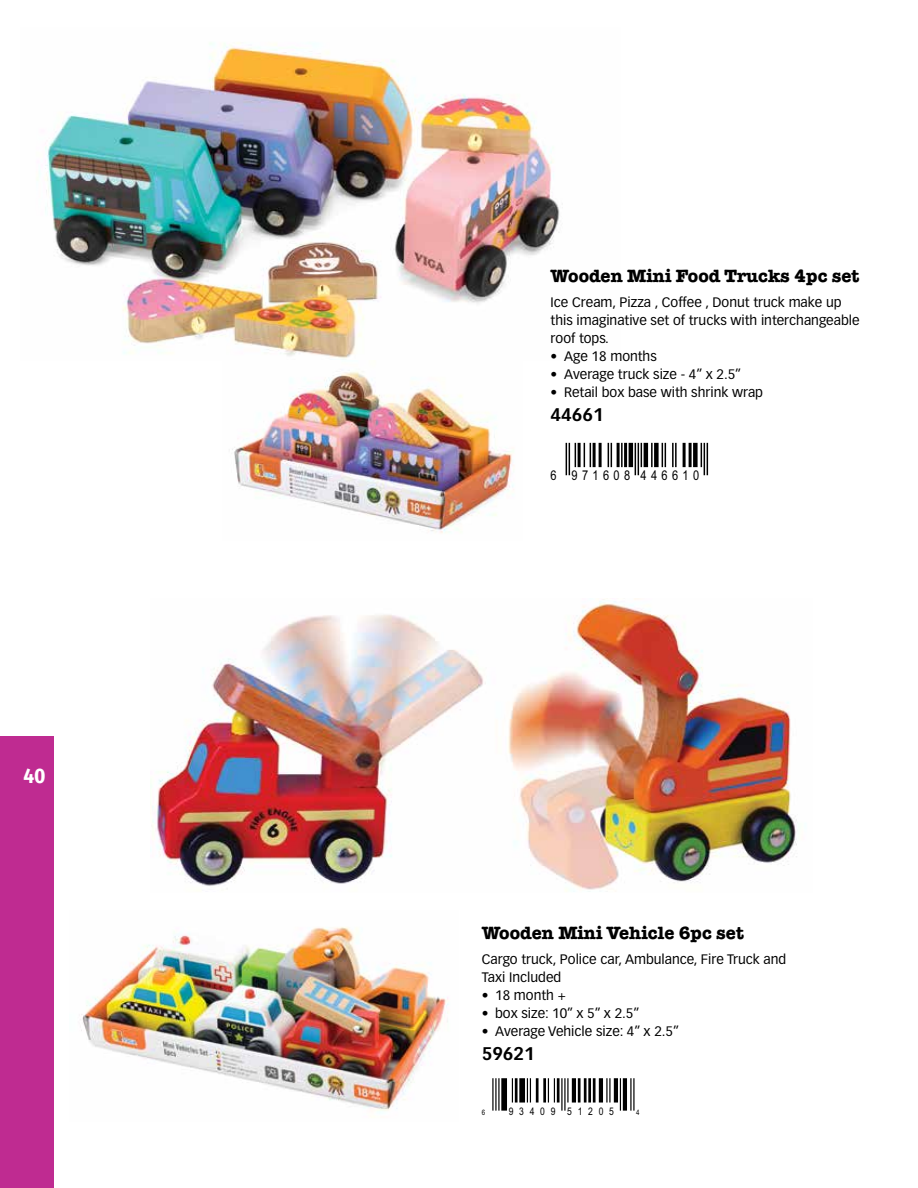
<style>
.page{position:relative;width:918px;height:1188px;background:#fff}
.page>*{position:absolute;margin:0;border:0;box-sizing:border-box;transform-origin:0 0}
.t1{font:700 21px "Fira Sans Condensed";color:#fff}
.t2{font:700 18px "American Typewriter ITC Pro";color:#000}
.t3{font:700 18px "Vectora LT Pro";color:#000}
.t4{font:13.5px/18px "Vectora LT Pro";color:#000}
.t5{font:13.5px "Arial Narrow";letter-spacing:.32em;color:#000}
.t6{font:10.5px "Arial Narrow";letter-spacing:.545em;color:#000}
.t7{font:7.5px "Arial Narrow";color:#000}
</style>
<div class="page">
<div style="left:0;top:737px;width:54px;height:451px;background:#bf2b91"></div>
<img style="left:152px;top:598px;width:645px;height:294px">
<img style="left:80px;top:927px;width:369px;height:186px">
<hr style="left:492px;top:1078px;width:2px;height:33px;background:#000">
<hr style="left:495px;top:1078px;width:2px;height:33px;background:#000">
<hr style="left:498px;top:1078px;width:2px;height:33px;background:#000">
<div style="left:501px;top:1078px;width:6px;height:33px;background:#000"></div>
<svg style="left:512px;top:1078px;width:1px;height:25px"></svg>
<hr style="left:515px;top:1078px;width:3px;height:25px;background:#000">
<div style="left:519px;top:1078px;width:6px;height:25px;background:#000"></div>
<svg style="left:527px;top:1078px;width:4px;height:25px"></svg>
<hr style="left:536px;top:1078px;width:3px;height:25px;background:#000">
<hr style="left:543px;top:1078px;width:3px;height:25px;background:#000">
<svg style="left:548px;top:1078px;width:7px;height:25px"></svg>
<hr style="left:557px;top:1078px;width:3px;height:25px;background:#000">
<hr style="left:561px;top:1078px;width:2px;height:33px;background:#000">
<hr style="left:564px;top:1078px;width:2px;height:33px;background:#000">
<hr style="left:567px;top:1078px;width:2px;height:25px;background:#000">
<hr style="left:572px;top:1078px;width:4px;height:25px;background:#000">
<hr style="left:578px;top:1078px;width:3px;height:25px;background:#000">
<hr style="left:584px;top:1078px;width:3px;height:25px;background:#000">
<hr style="left:588px;top:1078px;width:3px;height:25px;background:#000">
<hr style="left:593px;top:1078px;width:3px;height:25px;background:#000">
<hr style="left:599px;top:1078px;width:4px;height:25px;background:#000">
<hr style="left:606px;top:1078px;width:2px;height:25px;background:#000">
<hr style="left:609px;top:1078px;width:2px;height:25px;background:#000">
<hr style="left:614px;top:1078px;width:4px;height:25px;background:#000">
<hr style="left:620px;top:1078px;width:1px;height:33px;background:#000">
<hr style="left:623px;top:1078px;width:4px;height:33px;background:#000">
<hr style="left:630px;top:1078px;width:2px;height:33px;background:#000">
<hr style="left:633px;top:1078px;width:2px;height:33px;background:#000">
<img style="left:39px;top:42px;width:521px;height:317px">
<img style="left:232px;top:371px;width:282px;height:162px">
<hr style="left:566px;top:443px;width:1px;height:32px;background:#000">
<hr style="left:569px;top:443px;width:1px;height:32px;background:#000">
<svg style="left:575px;top:443px;width:1px;height:24px"></svg>
<hr style="left:578px;top:443px;width:3px;height:24px;background:#000">
<svg style="left:584px;top:443px;width:7px;height:24px"></svg>
<hr style="left:593px;top:443px;width:3px;height:24px;background:#000">
<hr style="left:599px;top:443px;width:3px;height:24px;background:#000">
<svg style="left:608px;top:443px;width:4px;height:24px"></svg>
<hr style="left:617px;top:443px;width:3px;height:24px;background:#000">
<hr style="left:621px;top:443px;width:2px;height:24px;background:#000">
<hr style="left:624px;top:443px;width:3px;height:24px;background:#000">
<hr style="left:629px;top:443px;width:4px;height:24px;background:#000">
<hr style="left:635px;top:443px;width:1px;height:32px;background:#000">
<hr style="left:638px;top:443px;width:1px;height:32px;background:#000">
<svg style="left:641px;top:443px;width:1px;height:24px"></svg>
<hr style="left:644px;top:443px;width:4px;height:24px;background:#000">
<hr style="left:651px;top:443px;width:2px;height:24px;background:#000">
<div style="left:654px;top:443px;width:5px;height:24px;background:#000"></div>
<svg style="left:662px;top:443px;width:4px;height:24px"></svg>
<hr style="left:672px;top:443px;width:2px;height:24px;background:#000">
<hr style="left:675px;top:443px;width:2px;height:24px;background:#000">
<hr style="left:683px;top:443px;width:3px;height:24px;background:#000">
<hr style="left:689px;top:443px;width:3px;height:24px;background:#000">
<div style="left:693px;top:443px;width:5px;height:24px;background:#000"></div>
<svg style="left:701px;top:443px;width:1px;height:24px"></svg>
<hr style="left:704px;top:443px;width:1px;height:32px;background:#000">
<hr style="left:707px;top:443px;width:1px;height:32px;background:#000">
<h1 class="t1" style="left:23px;top:758px;width:24px">40</h1>
<h2 class="t2" style="left:551px;top:265px;width:310px">Wooden Mini Food Trucks 4pc set</h2>
<p class="t4" style="left:551px;top:293px;width:311px">Ice Cream, Pizza , Coffee , Donut truck make up this imaginative set of trucks with interchangeable roof tops.</p>
<p class="t4" style="left:551px;top:347px;width:108px">• Age 18 months</p>
<p class="t4" style="left:551px;top:365px;width:192px">• Average truck size - 4” x 2.5”</p>
<p class="t4" style="left:551px;top:383px;width:214px">• Retail box base with shrink wrap</p>
<h2 class="t3" style="left:551px;top:404px;width:55px">44661</h2>
<p class="t5" style="left:551px;top:465px;width:150px">6 971608 446610</p>
<h2 class="t2" style="left:482px;top:921px;width:264px">Wooden Mini Vehicle 6pc set</h2>
<p class="t4" style="left:482px;top:950px;width:306px">Cargo truck, Police car, Ambulance, Fire Truck and<br>Taxi Included</p>
<p class="t4" style="left:482px;top:986px;width:86px">• 18 month +</p>
<p class="t4" style="left:482px;top:1004px;width:159px">• box size: 10” x 5” x 2.5”</p>
<p class="t4" style="left:482px;top:1022px;width:199px">• Average Vehicle size: 4” x 2.5”</p>
<h2 class="t3" style="left:482px;top:1042px;width:55px">59621</h2>
<p class="t7" style="left:482px;top:1107px;width:5px">6</p>
<p class="t6" style="left:509px;top:1104px;width:107px">93409 51205</p>
<p class="t7" style="left:636px;top:1107px;width:5px">4</p>
</div>
